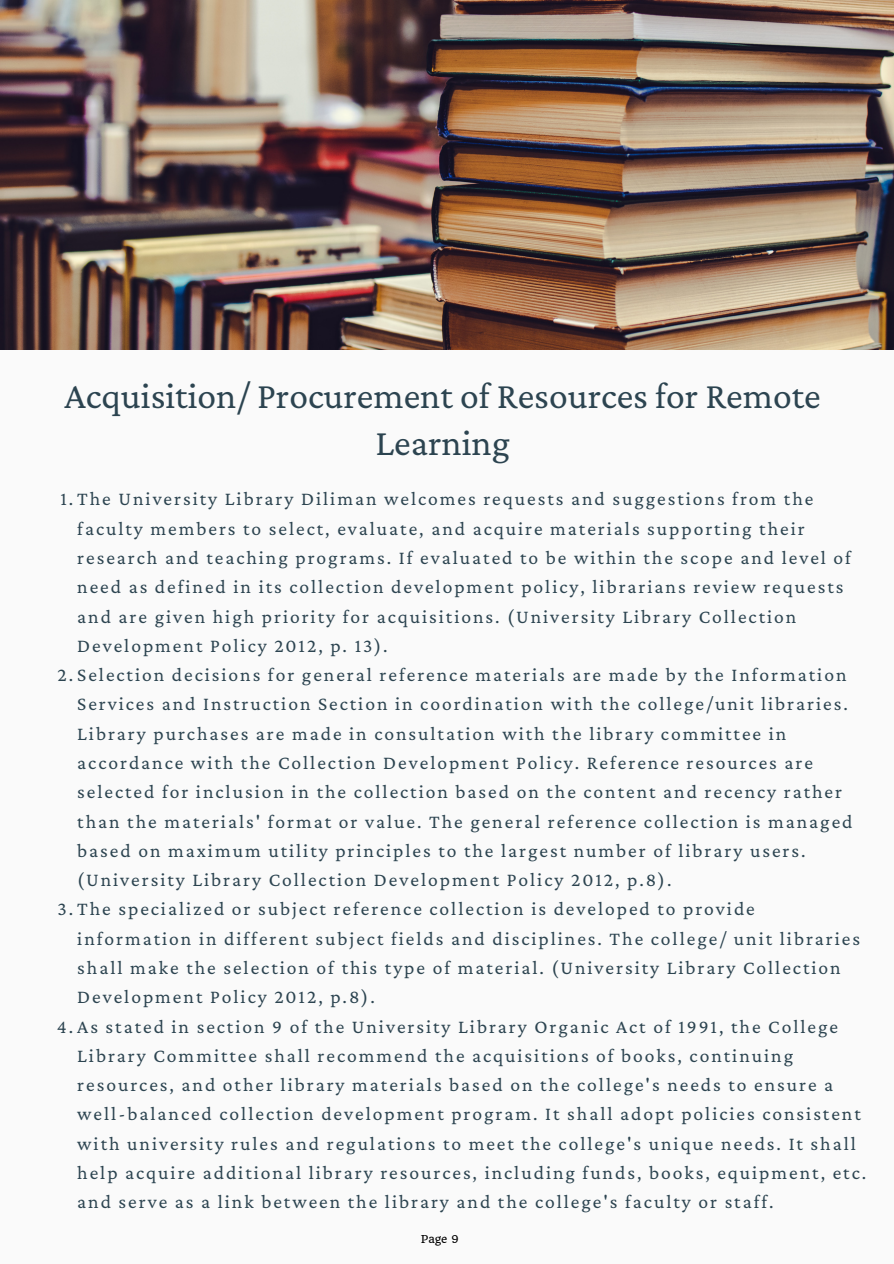
<style>
.page{position:relative;width:894px;height:1264px;background:#fff}
.page>*{position:absolute;margin:0;border:0;box-sizing:border-box;transform-origin:0 0}
.t1{font:37.65px/47.2px "Crimson Pro";color:#2c4450;text-align:center}
.t2{font:19.5px/29.2px "Crimson Pro";letter-spacing:.1em;color:#2c4450}
.t3{font:10.65px "Quando";color:#000}
</style>
<div class="page">
<div style="left:0;top:0;width:893px;height:1263px;background:#fafafa"></div>
<img style="left:0;top:0;width:893px;height:349px">
<p class="t1" style="left:65px;top:371px;width:757px">Acquisition/ Procurement of Resources for Remote<br>Learning</p>
<p class="t2" style="left:77px;top:484px;width:775px;text-indent:-17px">1.The University Library Diliman welcomes requests and suggestions from the faculty members to select, evaluate, and acquire materials supporting their research and teaching programs. If evaluated to be within the scope and level of need as defined in its collection development policy, librarians review requests and are given high priority for acquisitions. (University Library Collection Development Policy 2012, p. 13).</p>
<p class="t2" style="left:77px;top:660px;width:776px;text-indent:-20px">2.Selection decisions for general reference materials are made by the Information Services and Instruction Section in coordination with the college/unit libraries.<br>Library purchases are made in consultation with the library committee in accordance with the Collection Development Policy. Reference resources are selected for inclusion in the collection based on the content and recency rather than the materials' format or value. The general reference collection is managed based on maximum utility principles to the largest number of library users. (University Library Collection Development Policy 2012, p.8).</p>
<p class="t2" style="left:77px;top:894px;width:784px;text-indent:-20px">3.The specialized or subject reference collection is developed to provide information in different subject fields and disciplines. The college/ unit libraries shall make the selection of this type of material. (University Library Collection Development Policy 2012, p.8).</p>
<p class="t2" style="left:77px;top:1011px;width:790px;text-indent:-20px">4.As stated in section 9 of the University Library Organic Act of 1991, the College Library Committee shall recommend the acquisitions of books, continuing resources, and other library materials based on the college's needs to ensure a well-balanced collection development program. It shall adopt policies consistent with university rules and regulations to meet the college's unique needs. It shall help acquire additional library resources, including funds, books, equipment, etc. and serve as a link between the library and the college's faculty or staff.</p>
<p class="t3" style="left:421px;top:1232px;width:39px">Page 9</p>
</div>
